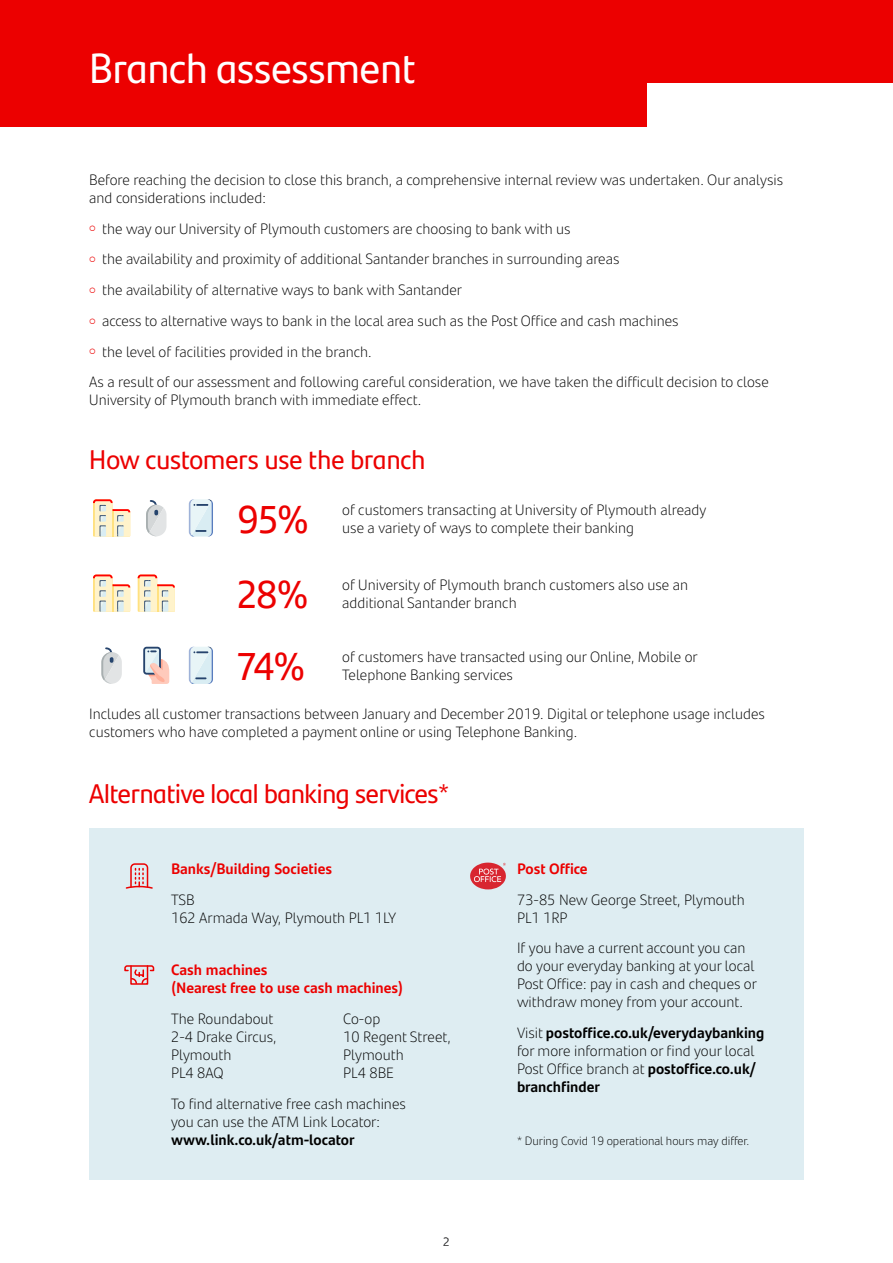
<style>
.page{position:relative;width:893px;height:1263px;background:#fff}
.page>*{position:absolute;margin:0;border:0;box-sizing:border-box;transform-origin:0 0}
.t1{font:42px "Santander Headline";color:#fff}
.t2{font:39px/72.2px "Santander Headline";color:#ec0000}
.t3{font:27px "Santander Headline";letter-spacing:-.01em;color:#ec0000}
.t4{font:300 15px/18px "Santander Text";color:#000}
.t5{font:700 15px/18px "Santander Text";color:#000}
.t6{font:700 15px/18px "Santander Text";color:#ec0000}
.t7{font:300 12px "Santander Text";color:#000}
.s1{color:#ec0000}
.s2{font-weight:300}
</style>
<div class="page">
<svg style="left:93px;top:574px;width:37px;height:38px"></svg>
<svg style="left:93px;top:499px;width:37px;height:37px"></svg>
<svg style="left:138px;top:574px;width:37px;height:38px"></svg>
<svg style="left:189px;top:499px;width:24px;height:37px"></svg>
<svg style="left:101px;top:647px;width:21px;height:37px"></svg>
<svg style="left:143px;top:647px;width:26px;height:37px"></svg>
<svg style="left:189px;top:647px;width:24px;height:37px"></svg>
<svg style="left:146px;top:500px;width:20px;height:36px"></svg>
<div style="left:0;top:0;width:893px;height:126px;background:#ec0000"></div>
<div style="left:647px;top:84px;width:246px;height:55px;background:#fff"></div>
<div style="left:89px;top:828px;width:715px;height:351px;background:#deedf2"></div>
<svg style="left:124px;top:965px;width:31px;height:20px"></svg>
<svg style="left:125px;top:863px;width:28px;height:26px"></svg>
<svg style="left:470px;top:863px;width:36px;height:26px"></svg>
<h1 class="t1" style="left:89px;top:36px;width:328px">Branch assessment</h1>
<p class="t4" style="left:89px;top:170px;width:695px">Before reaching the decision to close this branch, a comprehensive internal review was undertaken. Our analysis and considerations included:</p>
<p class="t4" style="left:89px;top:219px;width:483px"><span class="s1">○</span> the way our University of Plymouth customers are choosing to bank with us</p>
<p class="t4" style="left:89px;top:249px;width:532px"><span class="s1">○</span> the availability and proximity of additional Santander branches in surrounding areas</p>
<p class="t4" style="left:89px;top:280px;width:374px"><span class="s1">○</span> the availability of alternative ways to bank with Santander</p>
<p class="t4" style="left:89px;top:311px;width:591px"><span class="s1">○</span> access to alternative ways to bank in the local area such as the Post Office and cash machines</p>
<p class="t4" style="left:89px;top:335px;width:681px;line-height:30.8px"><span class="s1">○</span> the level of facilities provided in the branch.<br>As a result of our assessment and following careful consideration, we have taken the difficult decision to close</p>
<p class="t4" style="left:89px;top:390px;width:333px">University of Plymouth branch with immediate effect.</p>
<h3 class="t3" style="left:89px;top:439px;width:337px">How customers use the branch</h3>
<p class="t4" style="left:342px;top:500px;width:366px">of customers transacting at University of Plymouth already</p>
<h2 class="t2" style="left:238px;top:481px;width:72px">95%</h2>
<p class="t4" style="left:342px;top:518px;width:293px">use a variety of ways to complete their banking</p>
<h2 class="t2" style="left:238px;top:556px;width:72px">28%<br>74%</h2>
<p class="t4" style="left:342px;top:575px;width:348px">of University of Plymouth branch customers also use an additional Santander branch</p>
<p class="t4" style="left:342px;top:647px;width:357px">of customers have transacted using our Online, Mobile or<br>Telephone Banking services</p>
<p class="t4" style="left:89px;top:704px;width:677px">Includes all customer transactions between January and December 2019. Digital or telephone usage includes customers who have completed a payment online or using Telephone Banking.</p>
<h3 class="t3" style="left:89px;top:774px;width:362px">Alternative local banking services*</h3>
<p class="t6" style="left:171px;top:859px;width:163px">Banks/Building Societies</p>
<p class="t4" style="left:171px;top:890px;width:226px">TSB<br>162 Armada Way, Plymouth PL1 1LY</p>
<p class="t6" style="left:171px;top:960px;width:234px">Cash machines<br>(Nearest free to use cash machines)</p>
<p class="t4" style="left:171px;top:1009px;width:107px">The Roundabout<br>2-4 Drake Circus,<br>Plymouth<br>PL4 8AQ</p>
<p class="t4" style="left:343px;top:1009px;width:109px">Co-op<br>10 Regent Street,<br>Plymouth<br>PL4 8BE</p>
<p class="t4" style="left:171px;top:1093px;width:236px">To find alternative free cash machines you can use the ATM Link Locator:</p>
<p class="t5" style="left:171px;top:1129px;width:185px">www.link.co.uk/atm-locator</p>
<p class="t7" style="left:443px;top:1232px;width:8px">2</p>
<p class="t6" style="left:517px;top:859px;width:72px">Post Office</p>
<p class="t4" style="left:517px;top:890px;width:229px">73-85 New George Street, Plymouth<br>PL1 1RP</p>
<p class="t4" style="left:517px;top:938px;width:241px">If you have a current account you can do your everyday banking at your local Post Office: pay in cash and cheques or withdraw money from your account.</p>
<p class="t5" style="left:517px;top:1023px;width:249px"><span class="s2">Visit</span> postoffice.co.uk/everydaybanking <span class="s2">for more information or find your local Post Office branch at</span> postoffice.co.uk/ branchfinder</p>
<p class="t7" style="left:517px;top:1132px;width:234px">* During Covid 19 operational hours may differ.</p>
</div>
